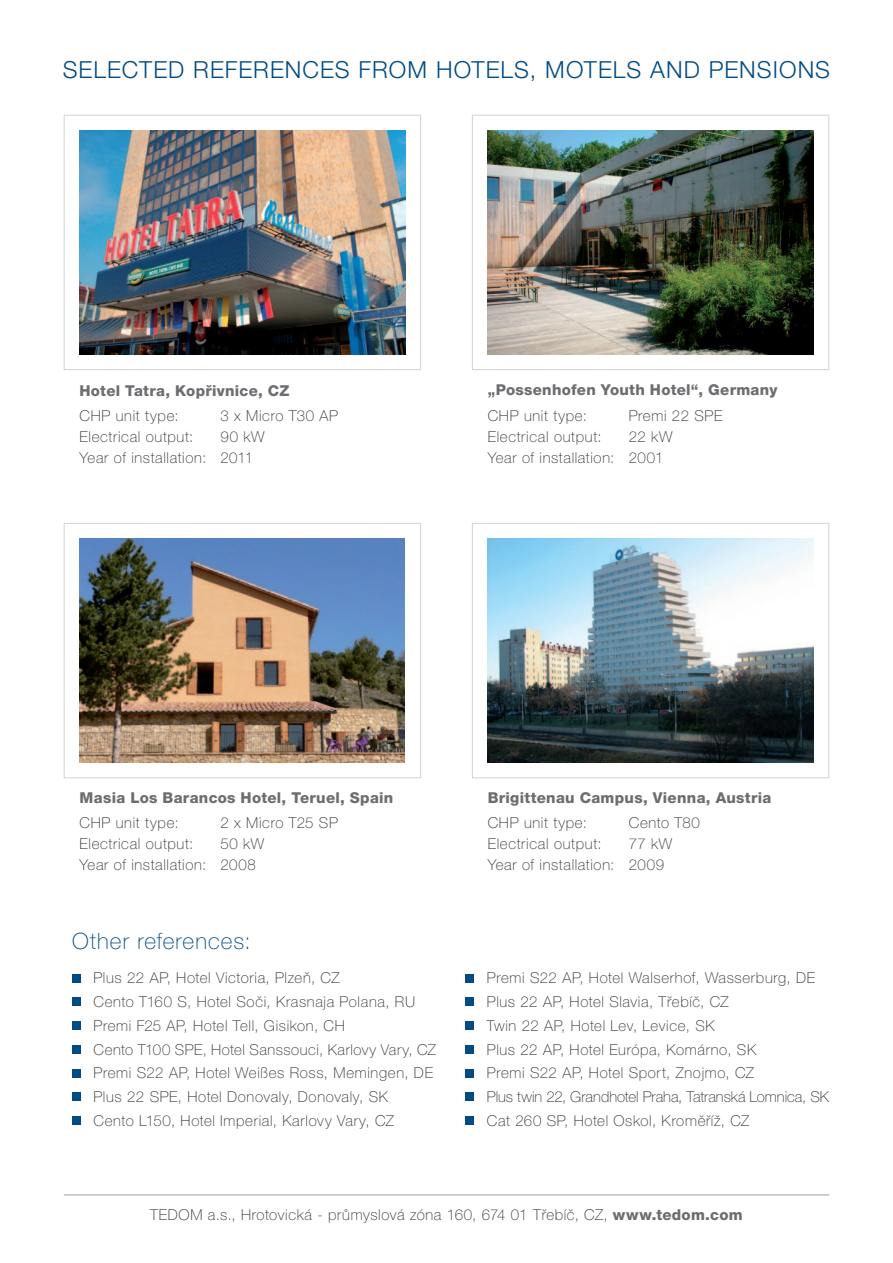
<style>
.page{position:relative;width:893px;height:1263px;background:#fff}
.page>*{position:absolute;margin:0;border:0;box-sizing:border-box;transform-origin:0 0}
.t1{font:300 23.55px "Helvetica Neue CE";letter-spacing:.045em;color:#004b84}
.t2{font:100 22.5px "Helvetica Neue CE";letter-spacing:.045em;color:#004b84}
.t3{font:100 15px/23.7px "Helvetica Neue CE";letter-spacing:.04em;color:#312f30}
.t4{font:800 15px "Helvetica Neue CE";letter-spacing:.02em;color:#6c6d70}
.s1{font-weight:800;color:#6c6d70}
</style>
<div class="page">
<div style="left:64px;top:523px;width:357px;height:255px;border:1px solid #d1d2d4"></div>
<div style="left:64px;top:115px;width:357px;height:255px;border:1px solid #d1d2d4"></div>
<div style="left:472px;top:523px;width:357px;height:255px;border:1px solid #d1d2d4"></div>
<div style="left:472px;top:115px;width:357px;height:255px;border:1px solid #d1d2d4"></div>
<img style="left:80px;top:539px;width:325px;height:223px">
<img style="left:80px;top:131px;width:325px;height:223px">
<img style="left:488px;top:539px;width:325px;height:223px">
<img style="left:488px;top:131px;width:325px;height:223px">
<hr style="left:64px;top:1194px;width:765px;height:1px;background:#a8a9ad">
<div style="left:72px;top:974px;width:9px;height:8px;background:#004b84"></div>
<div style="left:72px;top:997px;width:9px;height:9px;background:#004b84"></div>
<div style="left:72px;top:1021px;width:9px;height:9px;background:#004b84"></div>
<div style="left:72px;top:1045px;width:9px;height:8px;background:#004b84"></div>
<div style="left:72px;top:1069px;width:9px;height:8px;background:#004b84"></div>
<div style="left:72px;top:1092px;width:9px;height:9px;background:#004b84"></div>
<div style="left:72px;top:1116px;width:9px;height:9px;background:#004b84"></div>
<div style="left:466px;top:974px;width:8px;height:8px;background:#004b84"></div>
<div style="left:466px;top:997px;width:8px;height:9px;background:#004b84"></div>
<div style="left:466px;top:1021px;width:8px;height:9px;background:#004b84"></div>
<div style="left:466px;top:1045px;width:8px;height:8px;background:#004b84"></div>
<div style="left:466px;top:1069px;width:8px;height:8px;background:#004b84"></div>
<div style="left:466px;top:1092px;width:8px;height:9px;background:#004b84"></div>
<div style="left:466px;top:1116px;width:8px;height:9px;background:#004b84"></div>
<h1 class="t1" style="left:63px;top:57px;width:769px">SELECTED REFERENCEs FROM HOTELS, MOTELS AND PENSIONS</h1>
<p class="t4" style="left:80px;top:383px;width:212px">Hotel Tatra, Kopřivnice, CZ</p>
<p class="t3" style="left:80px;top:404px;width:101px">CHP unit type:</p>
<p class="t3" style="left:221px;top:404px;width:119px">3 x Micro T30 AP</p>
<p class="t3" style="left:80px;top:425px;width:115px">Electrical output:</p>
<p class="t3" style="left:80px;top:426px;width:187px;line-height:21px;text-indent:141px">90 kW<br>Year of installation: 2011</p>
<p class="t4" style="left:488px;top:382px;width:291px">„Possenhofen Youth Hotel“, Germany</p>
<p class="t3" style="left:488px;top:403px;width:101px">CHP unit type:</p>
<p class="t3" style="left:629px;top:403px;width:95px">Premi 22 SPE</p>
<p class="t3" style="left:488px;top:424px;width:115px">Electrical output:</p>
<p class="t3" style="left:488px;top:426px;width:186px;line-height:21px;text-indent:141px">22 kW<br>Year of installation: 2001</p>
<p class="t4" style="left:80px;top:789px;width:315px">Masia Los Barancos Hotel, Teruel, Spain</p>
<p class="t3" style="left:80px;top:811px;width:101px">CHP unit type:</p>
<p class="t3" style="left:221px;top:811px;width:119px">2 x Micro T25 SP</p>
<p class="t3" style="left:80px;top:832px;width:115px">Electrical output:</p>
<p class="t3" style="left:80px;top:833px;width:186px;line-height:21px;text-indent:141px">50 kW<br>Year of installation: 2008</p>
<p class="t4" style="left:488px;top:789px;width:285px">Brigittenau Campus, Vienna, Austria</p>
<p class="t3" style="left:488px;top:811px;width:101px">CHP unit type:</p>
<p class="t3" style="left:629px;top:811px;width:73px">Cento T80</p>
<p class="t3" style="left:488px;top:832px;width:115px">Electrical output:</p>
<p class="t3" style="left:488px;top:833px;width:186px;line-height:21px;text-indent:141px">77 kW<br>Year of installation: 2009</p>
<h2 class="t2" style="left:72px;top:929px;width:180px">Other references:</h2>
<p class="t3" style="left:94px;top:966px;width:344px">Plus 22 AP, Hotel Victoria, Plzeň, CZ<br>Cento T160 S, Hotel Soči, Krasnaja Polana, RU Premi F25 AP, Hotel Tell, Gisikon, CH<br>Cento T100 SPE, Hotel Sanssouci, Karlovy Vary, CZ Premi S22 AP, Hotel Weißes Ross, Memingen, DE Plus 22 SPE, Hotel Donovaly, Donovaly, SK<br>Cento L150, Hotel Imperial, Karlovy Vary, CZ</p>
<p class="t3" style="left:487px;top:966px;width:344px">Premi S22 AP, Hotel Walserhof, Wasserburg, DE Plus 22 AP, Hotel Slavia, Třebíč, CZ<br>Twin 22 AP, Hotel Lev, Levice, SK<br>Plus 22 AP, Hotel Európa, Komárno, SK<br>Premi S22 AP, Hotel Sport, Znojmo, CZ<br>Plus twin 22, Grandhotel Praha, Tatranská Lomnica, SK Cat 260 SP, Hotel Oskol, Kroměříž, CZ</p>
<p class="t3" style="left:150px;top:1203px;width:594px">TEDOM a.s., Hrotovická - průmyslová zóna 160, 674 01 Třebíč, CZ, <span class="s1">www.tedom.com</span></p>
</div>
